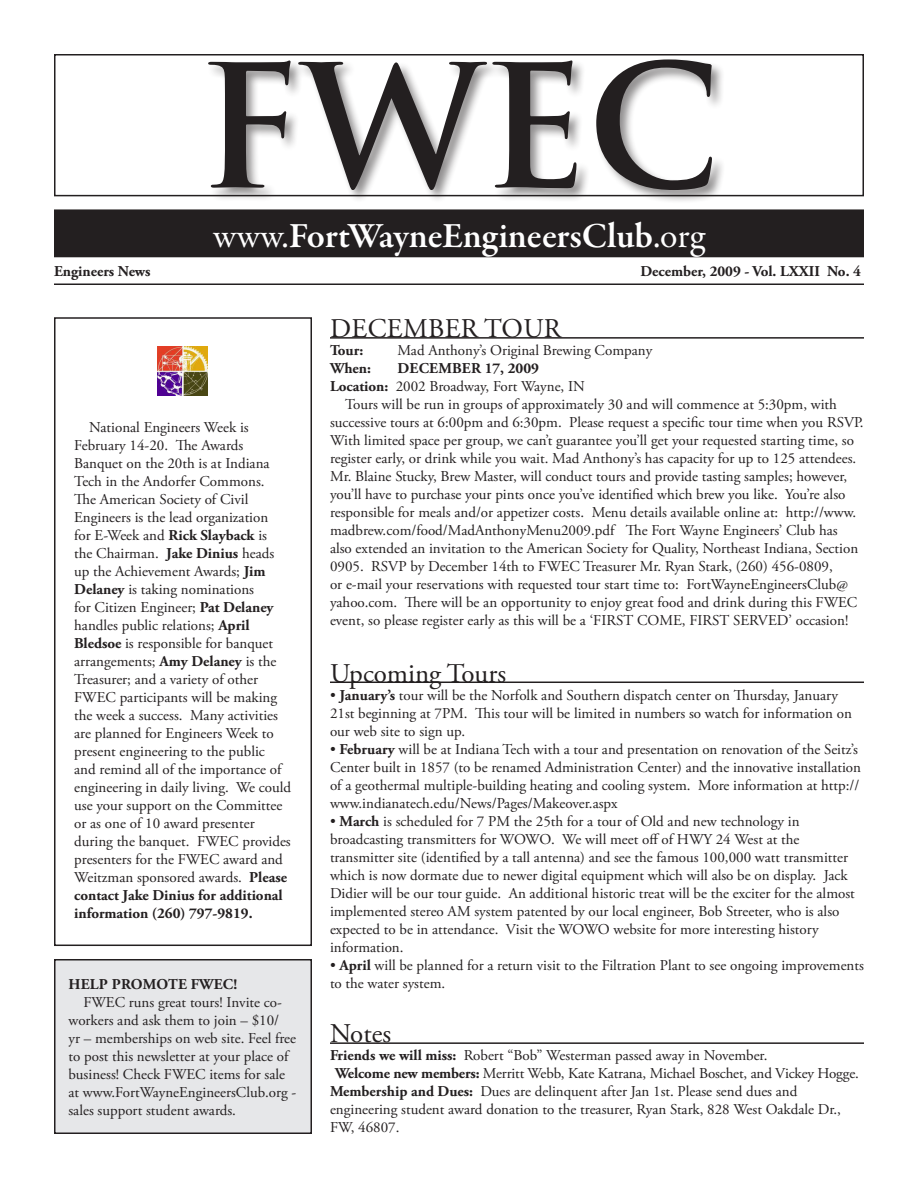
<style>
.page{position:relative;width:918px;height:1188px;background:#fff}
.page>*{position:absolute;margin:0;border:0;box-sizing:border-box;transform-origin:0 0}
.t1{font:700 166.5px "Trajan Pro";color:#231f20}
.t2{font:600 36px "Garamond Premr Pro";letter-spacing:-.01em;color:#fff}
.Article_TItle{font:27px "Adobe Garamond Pro";color:#231f20}
.body{font:15px/18px "Adobe Garamond Pro";color:#231f20}
.Subtitle{font:700 15px "Adobe Garamond Pro";color:#231f20}
.s1{font-weight:400}
.s2{font-weight:700}
</style>
<div class="page">
<div style="left:55px;top:960px;width:256px;height:173px;background:#e6e7e9"></div>
<div style="left:54px;top:959px;width:258px;height:175px;border:2px solid #231f20"></div>
<div style="left:54px;top:54px;width:810px;height:142px;border:2px solid #231f20"></div>
<hr style="left:54px;top:284px;width:810px;height:1px;background:#231f20">
<div style="left:55px;top:210px;width:808px;height:47px;background:#231f20"></div>
<div style="left:54px;top:209px;width:810px;height:48px;border:2px solid #231f20"></div>
<div style="left:206px;top:58px;width:520px;height:146px;background:#231f20;opacity:.5"></div>
<hr style="left:330px;top:337px;width:534px;height:2px;background:#231f20">
<hr style="left:330px;top:682px;width:534px;height:1px;background:#231f20">
<hr style="left:330px;top:1042px;width:534px;height:2px;background:#231f20">
<div style="left:54px;top:317px;width:258px;height:629px;border:2px solid #231f20"></div>
<img style="left:157px;top:346px;width:50px;height:50px">
<p class="t1" style="left:198px;top:23px;width:524px">FWEC</p>
<p class="t2" style="left:213px;top:214px;width:493px"><span class="s1">www.</span>FortWayneEngineersClub<span class="s1">.org</span></p>
<p class="Subtitle" style="left:54px;top:263px;width:98px">Engineers News</p>
<p class="Subtitle" style="left:641px;top:263px;width:222px">December, 2009 - Vol. LXXII No. 4</p>
<p class="body" style="left:74px;top:418px;width:219px;text-indent:15px">National Engineers Week is<br>February 14-20. The Awards<br>Banquet on the 20th is at Indiana<br>Tech in the Andorfer Commons.<br>The American Society of Civil<br>Engineers is the lead organization<br>for E-Week and <span class="s2">Rick Slayback</span> is<br>the Chairman. <span class="s2">Jake Dinius</span> heads up the Achievement Awards; <span class="s2">Jim<br>Delaney</span> is taking nominations<br>for Citizen Engineer; <span class="s2">Pat Delaney </span>handles public relations; <span class="s2">April<br>Bledsoe</span> is responsible for banquet arrangements; <span class="s2">Amy Delaney</span> is the<br>Treasurer; and a variety of other<br>FWEC participants will be making the week a success. Many activities are planned for Engineers Week to present engineering to the public<br>and remind all of the importance of engineering in daily living. We could use your support on the Committee or as one of 10 award presenter during the banquet. FWEC provides presenters for the FWEC award and<br>Weitzman sponsored awards. <span class="s2">Please contact Jake Dinius for additional information (260) 797-9819.</span></p>
<p class="Subtitle" style="left:69px;top:976px;width:23px">Help</p>
<p class="Subtitle" style="left:112px;top:976px;width:127px">Promote FWEC!</p>
<p class="body" style="left:68px;top:994px;width:229px;text-indent:15px">FWEC runs great tours! Invite co&shy;workers and ask them to join – $10/<br>yr – memberships on web site. Feel free to post this newsletter at your place of business! Check FWEC items for sale at www.FortWayneEngineersClub.org - sales support student awards.</p>
<p class="Article_TItle" style="left:330px;top:312px;width:233px">DECemBER TOUR</p>
<p class="Subtitle" style="left:330px;top:342px;width:56px">Tour: <span class="s1">M</span></p>
<p class="body" style="left:411px;top:342px;width:243px">ad Anthony’s Original Brewing Company</p>
<p class="Subtitle" style="left:330px;top:360px;width:43px">When:</p>
<p class="Subtitle" style="left:398px;top:360px;width:143px">December 17, 2009</p>
<p class="body" style="left:330px;top:378px;width:256px"><span class="s2">Location:</span> 2002 Broadway, Fort Wayne, IN</p>
<p class="body" style="left:330px;top:396px;width:535px;text-indent:15px">Tours will be run in groups of approximately 30 and will commence at 5:30pm, with successive tours at 6:00pm and 6:30pm. Please request a specific tour time when you RSVP.<br>With limited space per group, we can’t guarantee you’ll get your requested starting time, so register early, or drink while you wait. Mad Anthony’s has capacity for up to 125 attendees.<br>Mr. Blaine Stucky, Brew Master, will conduct tours and provide tasting samples; however, you’ll have to purchase your pints once you’ve identified which brew you like. You’re also responsible for meals and/or appetizer costs. Menu details available online at: http://www. madbrew.com/food/MadAnthonyMenu2009.pdf The Fort Wayne Engineers’ Club has<br>also extended an invitation to the American Society for Quality, Northeast Indiana, Section 0905. RSVP by December 14th to FWEC Treasurer Mr. Ryan Stark, (260) 456-0809,<br>or e-mail your reservations with requested tour start time to: FortWayneEngineersClub@ yahoo.com. There will be an opportunity to enjoy great food and drink during this FWEC event, so please register early as this will be a ‘FIRST COME, FIRST SERVED’ occasion!</p>
<p class="Article_TItle" style="left:330px;top:657px;width:178px">Upcoming Tours</p>
<p class="body" style="left:330px;top:686px;width:524px">• <span class="s2">January’s</span> tour will be the Norfolk and Southern dispatch center on Thursday, January<br>21st beginning at 7PM. This tour will be limited in numbers so watch for information on our web site to sign up.</p>
<p class="body" style="left:330px;top:740px;width:533px">• <span class="s2">February</span> will be at Indiana Tech with a tour and presentation on renovation of the Seitz’s Center built in 1857 (to be renamed Administration Center) and the innovative installation of a geothermal multiple-building heating and cooling system. More information at http:// www.indianatech.edu/News/Pages/Makeover.aspx</p>
<p class="body" style="left:330px;top:812px;width:526px">• <span class="s2">March</span> is scheduled for 7 PM the 25th for a tour of Old and new technology in broadcasting transmitters for WOWO. We will meet off of HWY 24 West at the transmitter site (identified by a tall antenna) and see the famous 100,000 watt transmitter which is now dormate due to newer digital equipment which will also be on display. Jack Didier will be our tour guide. An additional historic treat will be the exciter for the almost implemented stereo AM system patented by our local engineer, Bob Streeter, who is also expected to be in attendance. Visit the WOWO website for more interesting history information.</p>
<p class="body" style="left:330px;top:956px;width:535px">• <span class="s2">April</span> will be planned for a return visit to the Filtration Plant to see ongoing improvements to the water system.</p>
<p class="Article_TItle" style="left:330px;top:1018px;width:63px">Notes</p>
<p class="body" style="left:330px;top:1047px;width:439px"><span class="s2">Friends we will miss:</span> Robert “Bob” Westerman passed away in November.</p>
<p class="body" style="left:335px;top:1065px;width:525px"><span class="s2">Welcome new members:</span> Merritt Webb, Kate Katrana, Michael Boschet, and Vickey Hogge.</p>
<p class="body" style="left:330px;top:1083px;width:513px"><span class="s2">Membership and Dues:</span> Dues are delinquent after Jan 1st. Please send dues and engineering student award donation to the treasurer, Ryan Stark, 828 West Oakdale Dr.,<br>FW, 46807.</p>
</div>
